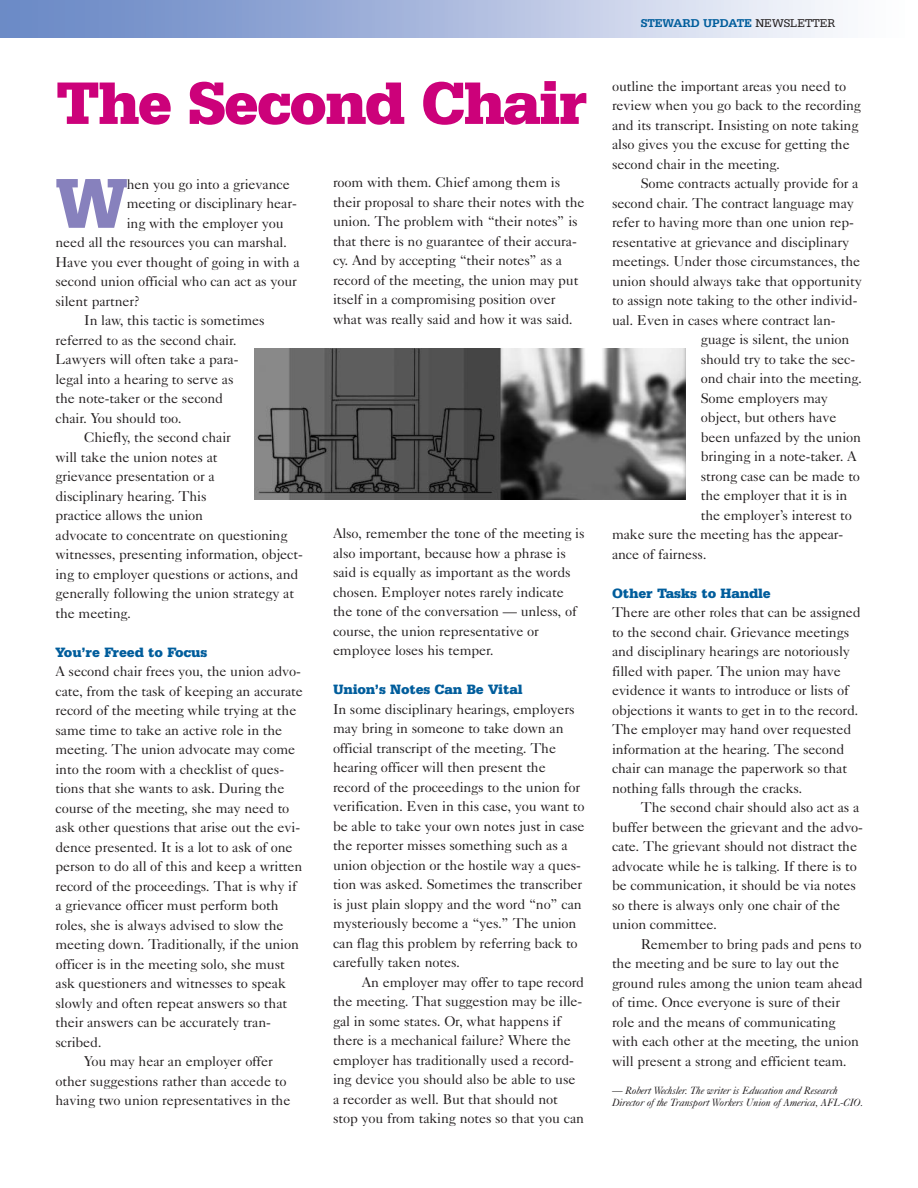
<style>
.page{position:relative;width:918px;height:1188px;background:#fff}
.page>*{position:absolute;margin:0;border:0;box-sizing:border-box;transform-origin:0 0}
.t1{font:900 74.25px "Serifa BT";color:#8781bd}
.t2{font:900 63px "Serifa BT";letter-spacing:-.035em;color:#cc017a}
.t3{font:14.25px/19.5px "Caslon Five Forty";letter-spacing:-.01em;color:#231f20}
.t4{font:900 14.25px "Serifa BT";letter-spacing:-.01em;color:#005d9c}
.t5{font:700 12px "Serifa BT";letter-spacing:-.005em;color:#005d9c}
.t6{font:italic 10.5px/12px "Caslon Five Forty";letter-spacing:-.015em;color:#231f20}
.s1{font-weight:400;color:#231f20}
</style>
<div class="page">
<img style="left:254px;top:348px;width:432px;height:152px">
<h2 class="t2" style="left:56px;top:83px;width:534px">The Second Chair</h2>
<h1 class="t1" style="left:56px;top:179px;width:74px">W</h1>
<p class="t3" style="left:127px;top:176px;width:165px">hen you go into a grievance</p>
<p class="t3" style="left:127px;top:195px;width:172px">meeting or disciplinary hear-</p>
<p class="t3" style="left:127px;top:215px;width:159px">ing with the employer you</p>
<p class="t3" style="left:56px;top:234px;width:233px">need all the resources you can marshal.</p>
<p class="t3" style="left:56px;top:254px;width:246px">Have you ever thought of going in with a</p>
<p class="t3" style="left:56px;top:273px;width:243px">second union official who can act as your</p>
<p class="t3" style="left:56px;top:293px;width:86px">silent partner?</p>
<p class="t3" style="left:84px;top:312px;width:182px">In law, this tactic is sometimes</p>
<p class="t3" style="left:56px;top:332px;width:183px">referred to as the second chair.</p>
<p class="t3" style="left:56px;top:351px;width:185px">Lawyers will often take a para-</p>
<p class="t3" style="left:56px;top:371px;width:180px">legal into a hearing to serve as</p>
<p class="t3" style="left:56px;top:390px;width:169px">the note-taker or the second</p>
<p class="t3" style="left:56px;top:410px;width:128px">chair. You should too.</p>
<p class="t3" style="left:84px;top:429px;width:148px">Chiefly, the second chair</p>
<p class="t3" style="left:56px;top:449px;width:164px">will take the union notes at</p>
<p class="t3" style="left:56px;top:468px;width:161px">grievance presentation or a</p>
<p class="t3" style="left:56px;top:488px;width:153px">disciplinary hearing. This</p>
<p class="t3" style="left:56px;top:507px;width:149px">practice allows the union</p>
<p class="t3" style="left:56px;top:527px;width:234px">advocate to concentrate on questioning</p>
<p class="t3" style="left:56px;top:546px;width:249px">witnesses, presenting information, object-</p>
<p class="t3" style="left:56px;top:566px;width:245px">ing to employer questions or actions, and</p>
<p class="t3" style="left:56px;top:585px;width:240px">generally following the union strategy at</p>
<p class="t3" style="left:56px;top:605px;width:77px">the meeting.</p>
<p class="t4" style="left:56px;top:647px;width:153px">You’re Freed to Focus</p>
<p class="t3" style="left:56px;top:663px;width:247px">A second chair frees you, the union advo-</p>
<p class="t3" style="left:56px;top:683px;width:249px">cate, from the task of keeping an accurate</p>
<p class="t3" style="left:56px;top:702px;width:242px">record of the meeting while trying at the</p>
<p class="t3" style="left:56px;top:722px;width:228px">same time to take an active role in the</p>
<p class="t3" style="left:56px;top:741px;width:241px">meeting. The union advocate may come</p>
<p class="t3" style="left:56px;top:761px;width:230px">into the room with a checklist of ques-</p>
<p class="t3" style="left:56px;top:780px;width:230px">tions that she wants to ask. During the</p>
<p class="t3" style="left:56px;top:800px;width:235px">course of the meeting, she may need to</p>
<p class="t3" style="left:56px;top:819px;width:246px">ask other questions that arise out the evi-</p>
<p class="t3" style="left:56px;top:839px;width:239px">dence presented. It is a lot to ask of one</p>
<p class="t3" style="left:56px;top:858px;width:248px">person to do all of this and keep a written</p>
<p class="t3" style="left:56px;top:878px;width:243px">record of the proceedings. That is why if</p>
<p class="t3" style="left:56px;top:897px;width:225px">a grievance officer must perform both</p>
<p class="t3" style="left:56px;top:917px;width:230px">roles, she is always advised to slow the</p>
<p class="t3" style="left:56px;top:936px;width:245px">meeting down. Traditionally, if the union</p>
<p class="t3" style="left:56px;top:956px;width:231px">officer is in the meeting solo, she must</p>
<p class="t3" style="left:56px;top:975px;width:232px">ask questioners and witnesses to speak</p>
<p class="t3" style="left:56px;top:995px;width:233px">slowly and often repeat answers so that</p>
<p class="t3" style="left:56px;top:1014px;width:217px">their answers can be accurately tran-</p>
<p class="t3" style="left:56px;top:1034px;width:48px">scribed.</p>
<p class="t3" style="left:84px;top:1053px;width:190px">You may hear an employer offer</p>
<p class="t3" style="left:56px;top:1073px;width:233px">other suggestions rather than accede to</p>
<p class="t3" style="left:56px;top:1092px;width:237px">having two union representatives in the</p>
<p class="t3" style="left:333px;top:174px;width:253px">room with them. Chief among them is their proposal to share their notes with the union. The problem with “their notes” is that there is no guarantee of their accura&shy;cy. And by accepting “their notes” as a record of the meeting, the union may put itself in a compromising position over what was really said and how it was said.</p>
<p class="t3" style="left:333px;top:525px;width:253px">Also, remember the tone of the meeting is also important, because how a phrase is said is equally as important as the words chosen. Employer notes rarely indicate the tone of the conversation — unless, of course, the union representative or employee loses his temper.</p>
<p class="t4" style="left:333px;top:685px;width:191px">Union’s Notes Can Be Vital</p>
<p class="t3" style="left:333px;top:701px;width:253px">In some disciplinary hearings, employers may bring in someone to take down an official transcript of the meeting. The hearing officer will then present the record of the proceedings to the union for verification. Even in this case, you want to be able to take your own notes just in case the reporter misses something such as a union objection or the hostile way a ques&shy;tion was asked. Sometimes the transcriber is just plain sloppy and the word “no” can mysteriously become a “yes.” The union can flag this problem by referring back to carefully taken notes.</p>
<p class="t3" style="left:333px;top:974px;width:253px;text-indent:29px">An employer may offer to tape record the meeting. That suggestion may be ille&shy;gal in some states. Or, what happens if there is a mechanical failure? Where the employer has traditionally used a record&shy;ing device you should also be able to use a recorder as well. But that should not stop you from taking notes so that you can</p>
<p class="t5" style="left:641px;top:19px;width:196px">STEWARD UPDATE <span class="s1">NEWSLETTER</span></p>
<p class="t3" style="left:612px;top:78px;width:251px">outline the important areas you need to review when you go back to the recording and its transcript. Insisting on note taking also gives you the excuse for getting the second chair in the meeting.</p>
<p class="t3" style="left:641px;top:175px;width:219px">Some contracts actually provide for a</p>
<p class="t3" style="left:612px;top:195px;width:243px">second chair. The contract language may</p>
<p class="t3" style="left:612px;top:214px;width:243px">refer to having more than one union rep-</p>
<p class="t3" style="left:612px;top:234px;width:239px">resentative at grievance and disciplinary</p>
<p class="t3" style="left:612px;top:253px;width:250px">meetings. Under those circumstances, the</p>
<p class="t3" style="left:612px;top:273px;width:251px">union should always take that opportunity</p>
<p class="t3" style="left:612px;top:292px;width:247px">to assign note taking to the other individ-</p>
<p class="t3" style="left:612px;top:312px;width:225px">ual. Even in cases where contract lan-</p>
<p class="t3" style="left:701px;top:331px;width:150px">guage is silent, the union</p>
<p class="t3" style="left:701px;top:351px;width:156px">should try to take the sec-</p>
<p class="t3" style="left:701px;top:370px;width:163px">ond chair into the meeting.</p>
<p class="t3" style="left:701px;top:390px;width:129px">Some employers may</p>
<p class="t3" style="left:701px;top:409px;width:137px">object, but others have</p>
<p class="t3" style="left:701px;top:429px;width:162px">been unfazed by the union</p>
<p class="t3" style="left:701px;top:448px;width:157px">bringing in a note-taker. A</p>
<p class="t3" style="left:701px;top:468px;width:161px">strong case can be made to</p>
<p class="t3" style="left:701px;top:487px;width:148px">the employer that it is in</p>
<p class="t3" style="left:701px;top:507px;width:153px">the employer’s interest to</p>
<p class="t3" style="left:612px;top:526px;width:233px">make sure the meeting has the appear-</p>
<p class="t3" style="left:612px;top:546px;width:96px">ance of fairness.</p>
<p class="t4" style="left:612px;top:589px;width:160px">Other Tasks to Handle</p>
<p class="t3" style="left:612px;top:604px;width:250px">There are other roles that can be assigned to the second chair. Grievance meetings and disciplinary hearings are notoriously filled with paper. The union may have evidence it wants to introduce or lists of objections it wants to get in to the record.<br>The employer may hand over requested information at the hearing. The second chair can manage the paperwork so that nothing falls through the cracks.</p>
<p class="t3" style="left:612px;top:799px;width:253px;text-indent:29px">The second chair should also act as a buffer between the grievant and the advo&shy;cate. The grievant should not distract the advocate while he is talking. If there is to be communication, it should be via notes so there is always only one chair of the union committee.</p>
<p class="t3" style="left:612px;top:936px;width:252px;text-indent:29px">Remember to bring pads and pens to the meeting and be sure to lay out the ground rules among the union team ahead of time. Once everyone is sure of their role and the means of communicating with each other at the meeting, the union will present a strong and efficient team.</p>
<p class="t6" style="left:612px;top:1086px;width:253px">— Robert Wechsler. The writer is Education and Research<br>Director of the Transport Workers Union of America, AFL-CIO.</p>
</div>
